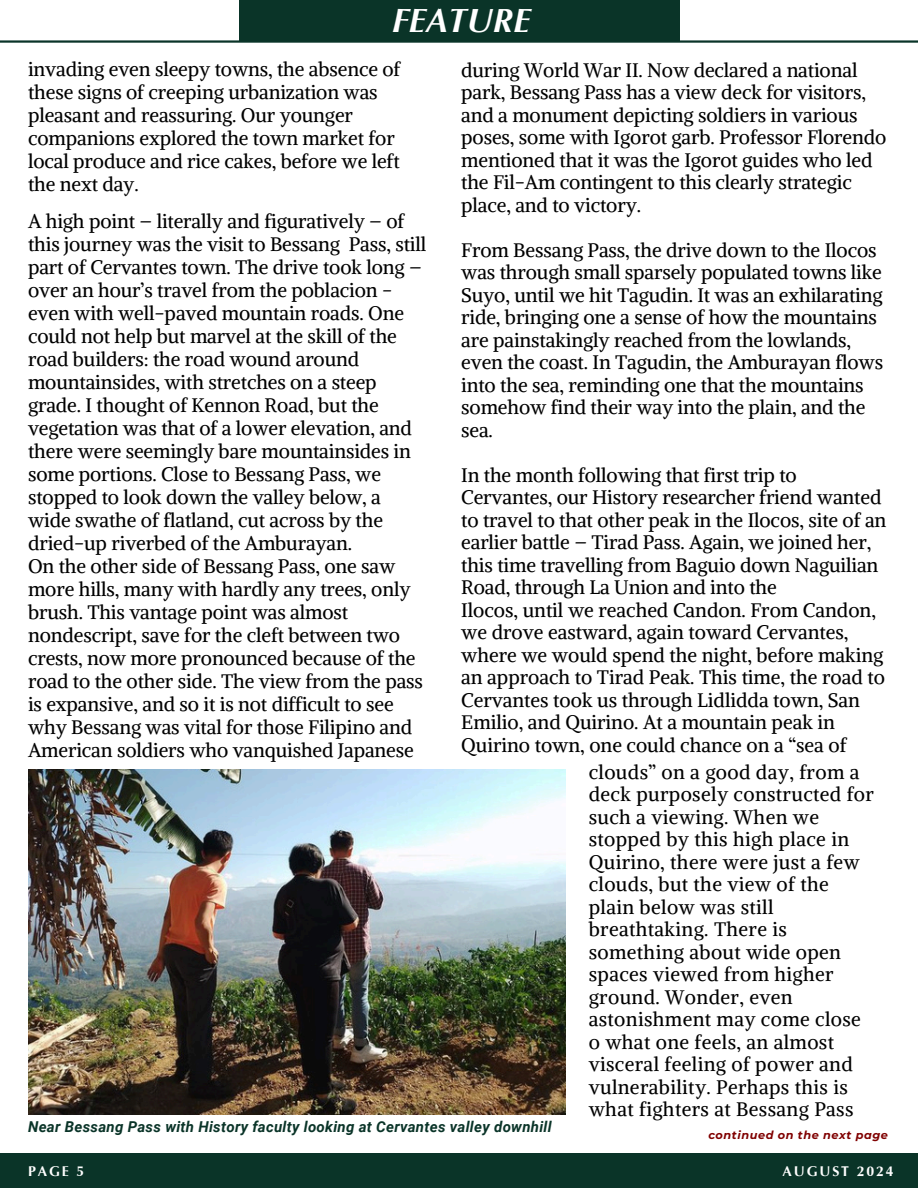
<style>
.page{position:relative;width:918px;height:1188px;background:#fff}
.page>*{position:absolute;margin:0;border:0;box-sizing:border-box;transform-origin:0 0}
.t1{font:italic 700 33.45px "Optima LT Pro";color:#fff}
.t2{font:19.5px/23px "Alike";letter-spacing:-.005em;color:#000}
.t3{font:19.5px/22.5px "Alike";letter-spacing:.02em;color:#000}
.t4{font:italic 700 15px "Roboto";letter-spacing:.02em;color:#0a3428}
.t5{font:700 14.1px "Optima LT Pro";letter-spacing:.13em;color:#fff}
.t6{font:italic 700 11.25px "Montserrat";letter-spacing:.05em;color:#800000}
</style>
<div class="page">
<hr style="left:0;top:40px;width:918px;height:3px;background:#0a3428">
<div style="left:239px;top:0;width:440px;height:42px;background:#0a3428"></div>
<div style="left:0;top:1154px;width:918px;height:34px;background:#0a3428"></div>
<img style="left:28px;top:770px;width:538px;height:345px">
<h2 class="t1" style="left:392px;top:7px;width:140px">FEATURE</h2>
<h2 class="t2" style="left:28px;top:58px;width:374px">invading even sleepy towns, the absence of these signs of creeping urbanization was pleasant and reassuring. Our younger companions explored the town market for local produce and rice cakes, before we left the next day.</h2>
<h2 class="t2" style="left:28px;top:210px;width:400px">A high point – literally and figuratively – of this journey was the visit to Bessang Pass, still part of Cervantes town. The drive took long – over an hour’s travel from the poblacion - even with well-paved mountain roads. One could not help but marvel at the skill of the road builders: the road wound around mountainsides, with stretches on a steep grade. I thought of Kennon Road, but the vegetation was that of a lower elevation, and there were seemingly bare mountainsides in some portions. Close to Bessang Pass, we stopped to look down the valley below, a wide swathe of flatland, cut across by the dried-up riverbed of the Amburayan.<br>On the other side of Bessang Pass, one saw more hills, many with hardly any trees, only brush. This vantage point was almost nondescript, save for the cleft between two crests, now more pronounced because of the road to the other side. The view from the pass is expansive, and so it is not difficult to see why Bessang was vital for those Filipino and American soldiers who vanquished Japanese</h2>
<h2 class="t2" style="left:461px;top:59px;width:427px;line-height:22.5px">during World War II. Now declared a national park, Bessang Pass has a view deck for visitors, and a monument depicting soldiers in various poses, some with Igorot garb. Professor Florendo mentioned that it was the Igorot guides who led the Fil-Am contingent to this clearly strategic place, and to victory.</h2>
<h2 class="t2" style="left:461px;top:239px;width:423px;line-height:22.5px">From Bessang Pass, the drive down to the Ilocos was through small sparsely populated towns like Suyo, until we hit Tagudin. It was an exhilarating ride, bringing one a sense of how the mountains are painstakingly reached from the lowlands, even the coast. In Tagudin, the Amburayan flows into the sea, reminding one that the mountains somehow find their way into the plain, and the sea.</h2>
<p class="t2" style="left:461px;top:464px;width:427px;line-height:22.5px">In the month following that first trip to Cervantes, our History researcher friend wanted to travel to that other peak in the Ilocos, site of an earlier battle – Tirad Pass. Again, we joined her, this time travelling from Baguio down Naguilian Road, through La Union and into the<br>Ilocos, until we reached Candon. From Candon, we drove eastward, again toward Cervantes, where we would spend the night, before making an approach to Tirad Peak. This time, the road to Cervantes took us through Lidlidda town, San Emilio, and Quirino. At a mountain peak in Quirino town, one could chance on a “sea of</p>
<h3 class="t3" style="left:589px;top:761px;width:287px">clouds” on a good day, from a deck purposely constructed for such a viewing. When we stopped by this high place in<br>Quirino, there were just a few clouds, but the view of the plain below was still breathtaking. There is something about wide open spaces viewed from higher ground. Wonder, even astonishment may come close o what one feels, an almost visceral feeling of power and vulnerability. Perhaps this is what fighters at Bessang Pass</h3>
<h3 class="t6" style="left:708px;top:1128px;width:181px">continued on the next page</h3>
<p class="t4" style="left:28px;top:1118px;width:525px">Near Bessang Pass with History faculty looking at Cervantes valley downhill</p>
<h1 class="t5" style="left:28px;top:1165px;width:58px">PAGE 5</h1>
<h2 class="t5" style="left:783px;top:1165px;width:113px">AUGUST 2024</h2>
</div>
